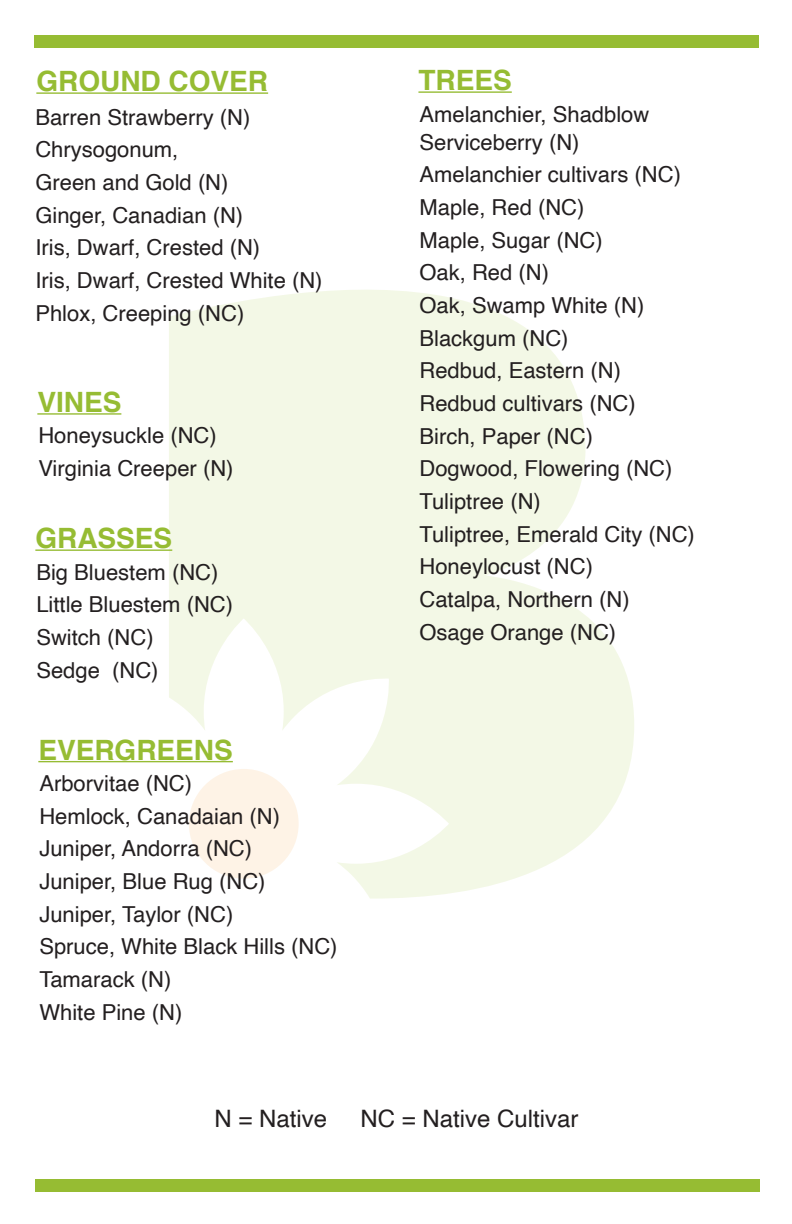
<style>
.page{position:relative;width:792px;height:1224px;background:#fff}
.page>*{position:absolute;margin:0;border:0;box-sizing:border-box;transform-origin:0 0}
.t1{font:700 28px "Helvetica";color:#96bc33}
.t2{font:24px "Helvetica";color:#231f20}
.t3{font:22px/28px "Helvetica";color:#231f20}
</style>
<div class="page">
<svg style="left:169px;top:290px;width:465px;height:609px;fill:#f3f8e6"></svg>
<div style="left:189px;top:769px;width:110px;height:110px;background:#fef3e6;border-radius:50%"></div>
<div style="left:35px;top:1180px;width:725px;height:12px;background:#96bc33"></div>
<div style="left:34px;top:36px;width:724px;height:12px;background:#96bc33"></div>
<hr style="left:36px;top:92px;width:232px;height:2px;background:#96bc33">
<hr style="left:37px;top:413px;width:84px;height:2px;background:#96bc33">
<hr style="left:35px;top:549px;width:137px;height:2px;background:#96bc33">
<hr style="left:418px;top:91px;width:94px;height:2px;background:#96bc33">
<hr style="left:38px;top:761px;width:195px;height:1px;background:#96bc33">
<p class="t1" style="left:36px;top:64px;width:233px">GROUND COVER</p>
<p class="t3" style="left:35px;top:103px;width:217px">Barren Strawberry (N)</p>
<p class="t3" style="left:35px;top:136px;width:145px">Chrysogonum,</p>
<p class="t3" style="left:35px;top:169px;width:195px">Green and Gold (N)</p>
<p class="t3" style="left:35px;top:202px;width:209px">Ginger, Canadian (N)</p>
<p class="t3" style="left:35px;top:234px;width:226px">Iris, Dwarf, Crested (N)</p>
<p class="t3" style="left:35px;top:267px;width:289px">Iris, Dwarf, Crested White (N)</p>
<p class="t3" style="left:35px;top:300px;width:211px">Phlox, Creeping (NC)</p>
<p class="t1" style="left:37px;top:385px;width:86px">VINES</p>
<p class="t3" style="left:38px;top:422px;width:180px">Honeysuckle (NC)</p>
<p class="t3" style="left:38px;top:455px;width:197px">Virginia Creeper (N)</p>
<p class="t1" style="left:35px;top:521px;width:138px">GRASSES</p>
<p class="t3" style="left:36px;top:559px;width:184px">Big Bluestem (NC)</p>
<p class="t3" style="left:36px;top:591px;width:198px">Little Bluestem (NC)</p>
<p class="t3" style="left:36px;top:624px;width:119px">Switch (NC)</p>
<p class="t3" style="left:36px;top:657px;width:124px">Sedge (NC)</p>
<p class="t1" style="left:38px;top:733px;width:196px">EVERGREENS</p>
<p class="t3" style="left:39px;top:770px;width:154px">Arborvitae (NC)</p>
<p class="t3" style="left:39px;top:803px;width:242px">Hemlock, Canadaian (N)</p>
<p class="t3" style="left:39px;top:835px;width:214px">Juniper, Andorra (NC)</p>
<p class="t3" style="left:39px;top:868px;width:228px">Juniper, Blue Rug (NC)</p>
<p class="t3" style="left:39px;top:901px;width:196px">Juniper, Taylor (NC)</p>
<p class="t3" style="left:39px;top:933px;width:300px">Spruce, White Black Hills (NC)</p>
<p class="t3" style="left:39px;top:966px;width:133px">Tamarack (N)</p>
<p class="t3" style="left:39px;top:999px;width:145px">White Pine (N)</p>
<p class="t1" style="left:418px;top:63px;width:95px">TREES</p>
<p class="t3" style="left:419px;top:100px;width:231px">Amelanchier, Shadblow<br>Serviceberry (N)</p>
<p class="t3" style="left:419px;top:161px;width:263px">Amelanchier cultivars (NC)</p>
<p class="t3" style="left:419px;top:194px;width:167px">Maple, Red (NC)</p>
<p class="t3" style="left:419px;top:226px;width:185px">Maple, Sugar (NC)</p>
<p class="t3" style="left:419px;top:259px;width:131px">Oak, Red (N)</p>
<p class="t3" style="left:419px;top:292px;width:226px">Oak, Swamp White (N)</p>
<p class="t3" style="left:419px;top:325px;width:151px">Blackgum (NC)</p>
<p class="t3" style="left:419px;top:357px;width:203px">Redbud, Eastern (N)</p>
<p class="t3" style="left:419px;top:390px;width:218px">Redbud cultivars (NC)</p>
<p class="t3" style="left:419px;top:423px;width:175px">Birch, Paper (NC)</p>
<p class="t3" style="left:419px;top:455px;width:255px">Dogwood, Flowering (NC)</p>
<p class="t3" style="left:419px;top:488px;width:123px">Tuliptree (N)</p>
<p class="t3" style="left:419px;top:521px;width:277px">Tuliptree, Emerald City (NC)</p>
<p class="t3" style="left:419px;top:553px;width:175px">Honeylocust (NC)</p>
<p class="t3" style="left:419px;top:586px;width:212px">Catalpa, Northern (N)</p>
<p class="t3" style="left:419px;top:619px;width:198px">Osage Orange (NC)</p>
<p class="t2" style="left:215px;top:1100px;width:114px">N = Native</p>
<p class="t2" style="left:361px;top:1100px;width:220px">NC = Native Cultivar</p>
</div>
